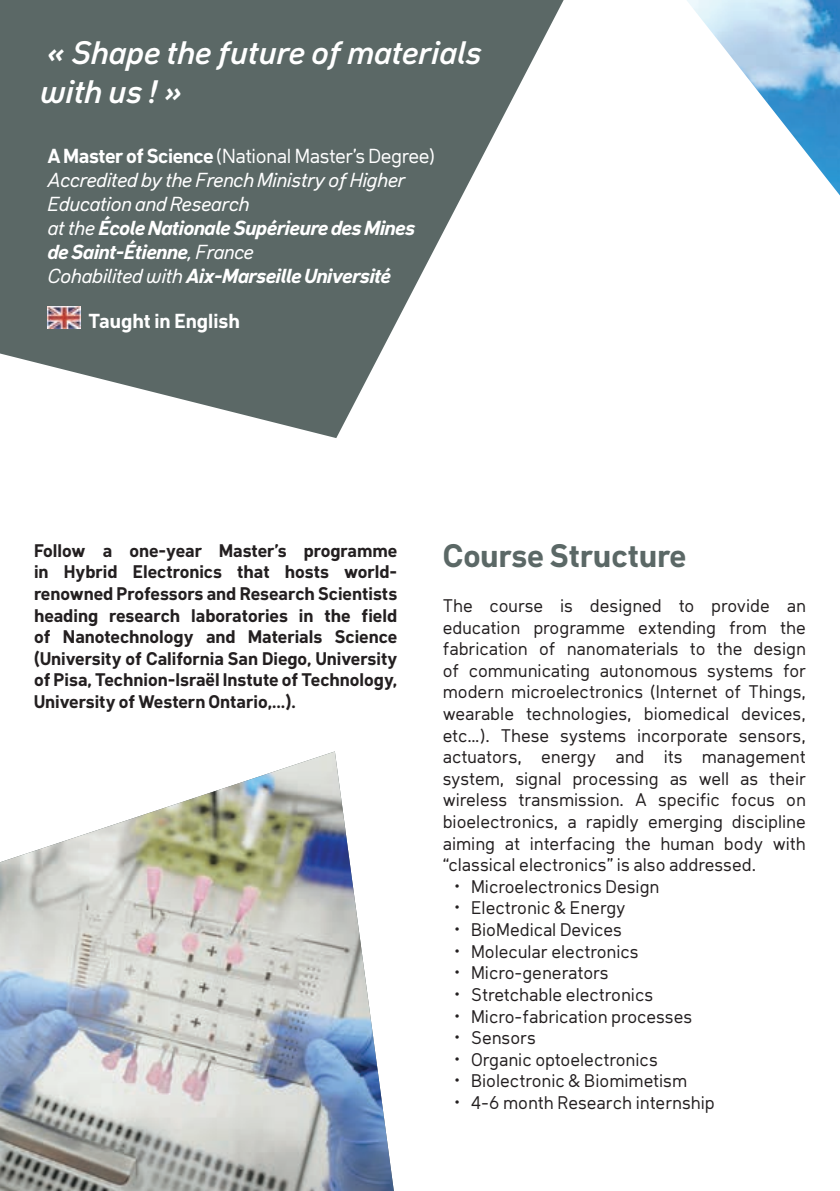
<style>
.page{position:relative;width:840px;height:1191px;background:#fff}
.page>*{position:absolute;margin:0;border:0;box-sizing:border-box;transform-origin:0 0}
.t1{font:italic 500 32px/38.4px "Klima";color:#fff}
.t2{font:700 32px "Klima";color:#5b6866}
.t3{font:italic 20px/24px "Klima";letter-spacing:-.02em;color:#fff}
.t4{font:700 20px "Klima";color:#fff}
.t5{font:18px/21.6px "Klima";color:#231f20;text-align:justify}
.t6{font:700 18px/21.6px "Klima";color:#231f20;text-align:justify}
.s1{font-weight:700;font-style:normal}
.s2{font-style:normal}
.s3{font-weight:700}
.s4{font-size:20px}
</style>
<div class="page">
<img style="left:687px;top:0;width:152px;height:194px">
<svg style="left:0;top:0;width:563px;height:438px;fill:#5b6866"></svg>
<img style="left:47px;top:306px;width:34px;height:22px">
<img style="left:0;top:751px;width:393px;height:440px">
<h1 class="t1" style="left:40px;top:32px;width:443px">« Shape the future of materials with us ! »</h1>
<p class="t3" style="left:47px;top:143px;width:389px"><span class="s1">A Master of Science</span> <span class="s2">(National Master’s Degree)<br></span>Accredited by the French Ministry of Higher Education and Research<br>at the <span class="s3">École Nationale Supérieure des Mines de Saint-Étienne</span>, France<br>Cohabilited with <span class="s3">Aix-Marseille Université</span></p>
<p class="t4" style="left:89px;top:306px;width:153px">Taught in English</p>
<p class="t6" style="left:34px;top:538px;width:364px">Follow a one-year Master’s programme in Hybrid Electronics that hosts world&shy;renowned Professors and Research Scientists heading research laboratories in the field of Nanotechnology and Materials Science (University of California San Diego, University of Pisa, Technion-Israël Instute of Technology, University of Western Ontario,…).</p>
<h1 class="t2" style="left:442px;top:532px;width:245px">Course Structure</h1>
<p class="t5" style="left:442px;top:594px;width:364px">The course is designed to provide an education programme extending from the fabrication of nanomaterials to the design of communicating autonomous systems for modern microelectronics (Internet of Things, wearable technologies, biomedical devices, etc…). These systems incorporate sensors, actuators, energy and its management system, signal processing as well as their wireless transmission. A specific focus on bioelectronics, a rapidly emerging discipline aiming at interfacing the human body with “classical electronics” is also addressed.</p>
<p class="t5" style="left:454px;top:874px;width:207px"><span class="s4">•</span> Microelectronics Design</p>
<p class="t5" style="left:454px;top:896px;width:173px"><span class="s4">•</span> Electronic &amp; Energy</p>
<p class="t5" style="left:454px;top:918px;width:169px"><span class="s4">•</span> BioMedical Devices</p>
<p class="t5" style="left:454px;top:939px;width:186px"><span class="s4">•</span> Molecular electronics</p>
<p class="t5" style="left:454px;top:961px;width:156px"><span class="s4">•</span> Micro-generators</p>
<p class="t5" style="left:454px;top:982px;width:200px"><span class="s4">•</span> Stretchable electronics</p>
<p class="t5" style="left:454px;top:1004px;width:239px"><span class="s4">•</span> Micro-fabrication processes</p>
<p class="t5" style="left:454px;top:1026px;width:83px"><span class="s4">•</span> Sensors</p>
<p class="t5" style="left:454px;top:1047px;width:205px"><span class="s4">•</span> Organic optoelectronics</p>
<p class="t5" style="left:454px;top:1069px;width:234px"><span class="s4">•</span> Biolectronic &amp; Biomimetism</p>
<p class="t5" style="left:454px;top:1090px;width:262px"><span class="s4">•</span> 4-6 month Research internship</p>
</div>
